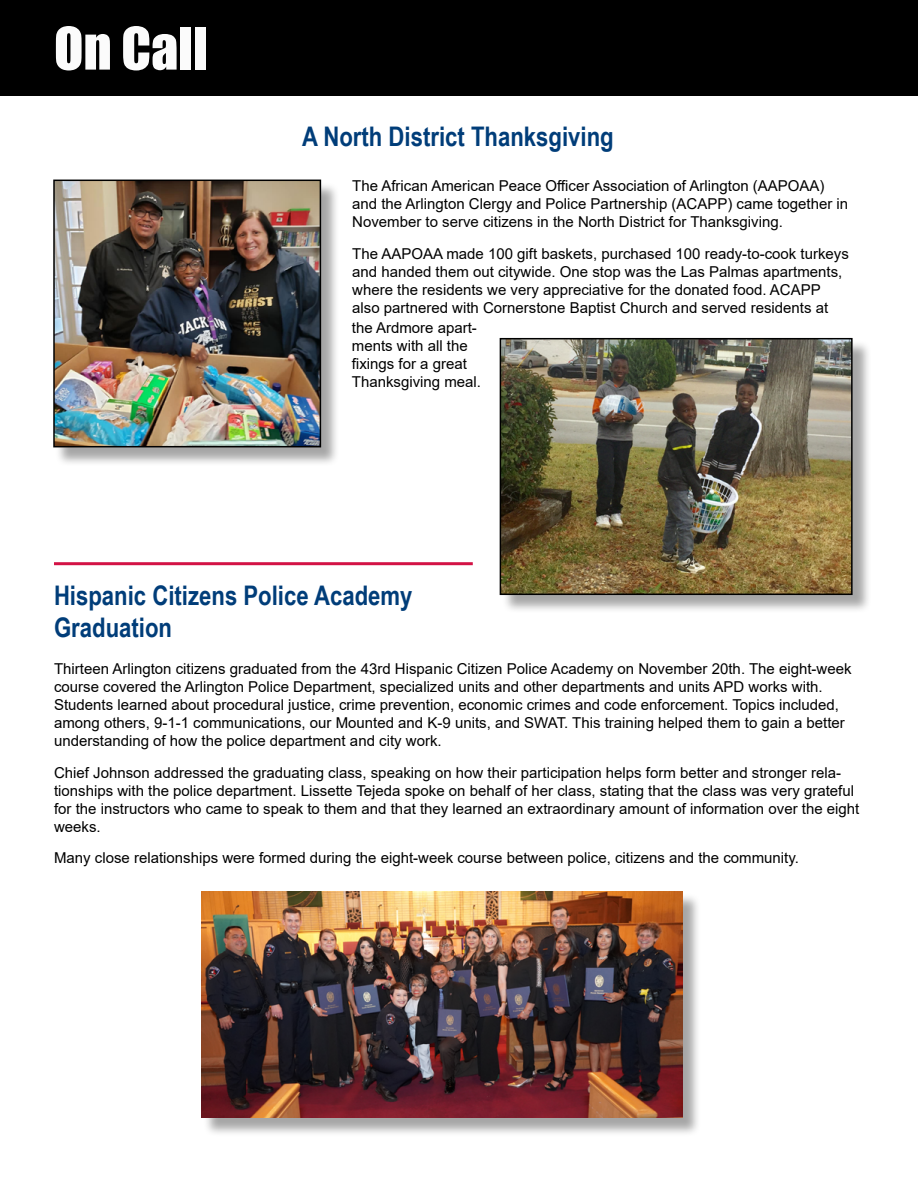
<style>
.page{position:relative;width:918px;height:1188px;background:#fff}
.page>*{position:absolute;margin:0;border:0;box-sizing:border-box;transform-origin:0 0}
.t1{font:54px "Impact";color:#fbfbfb}
.t2{font:700 27px/32.4px "Arial Narrow";color:#003d79}
.t3{font:15px/18px "Arial";color:#000}
</style>
<div class="page">
<div style="left:0;top:0;width:918px;height:96px;background:#000"></div>
<hr style="left:54px;top:562px;width:419px;height:3px;background:#d31245">
<div style="left:55px;top:181px;width:285px;height:285px;background:#000;opacity:.35"></div>
<img style="left:56px;top:183px;width:262px;height:261px">
<div style="left:53px;top:180px;width:268px;height:267px;border:2px solid #000"></div>
<div style="left:501px;top:340px;width:370px;height:274px;background:#000;opacity:.35"></div>
<img style="left:503px;top:341px;width:347px;height:251px">
<div style="left:500px;top:338px;width:353px;height:257px;border:2px solid #000"></div>
<div style="left:203px;top:893px;width:499px;height:244px;background:#000;opacity:.35"></div>
<img style="left:201px;top:891px;width:482px;height:227px">
<h1 class="t1" style="left:54px;top:7px;width:155px">On Call</h1>
<h2 class="t2" style="left:302px;top:119px;width:313px">A North District Thanksgiving</h2>
<p class="t3" style="left:352px;top:177px;width:498px">The African American Peace Officer Association of Arlington (AAPOAA) and the Arlington Clergy and Police Partnership (ACAPP) came together in<br>November to serve citizens in the North District for Thanksgiving.</p>
<p class="t3" style="left:352px;top:244px;width:498px">The AAPOAA made 100 gift baskets, purchased 100 ready-to-cook turkeys and handed them out citywide. One stop was the Las Palmas apartments, where the residents we very appreciative for the donated food. ACAPP also partnered with Cornerstone Baptist Church and served residents at</p>
<p class="t3" style="left:352px;top:318px;width:131px">the Ardmore apart&shy;ments with all the fixings for a great<br>Thanksgiving meal.</p>
<h2 class="t2" style="left:54px;top:578px;width:360px">Hispanic Citizens Police Academy<br>Graduation</h2>
<p class="t3" style="left:54px;top:660px;width:799px">Thirteen Arlington citizens graduated from the 43rd Hispanic Citizen Police Academy on November 20th. The eight-week course covered the Arlington Police Department, specialized units and other departments and units APD works with.<br>Students learned about procedural justice, crime prevention, economic crimes and code enforcement. Topics included, among others, 9-1-1 communications, our Mounted and K-9 units, and SWAT. This training helped them to gain a better understanding of how the police department and city work.</p>
<p class="t3" style="left:54px;top:763px;width:807px">Chief Johnson addressed the graduating class, speaking on how their participation helps form better and stronger rela&shy;tionships with the police department. Lissette Tejeda spoke on behalf of her class, stating that the class was very grateful for the instructors who came to speak to them and that they learned an extraordinary amount of information over the eight weeks.</p>
<p class="t3" style="left:54px;top:849px;width:747px">Many close relationships were formed during the eight-week course between police, citizens and the community.</p>
</div>
